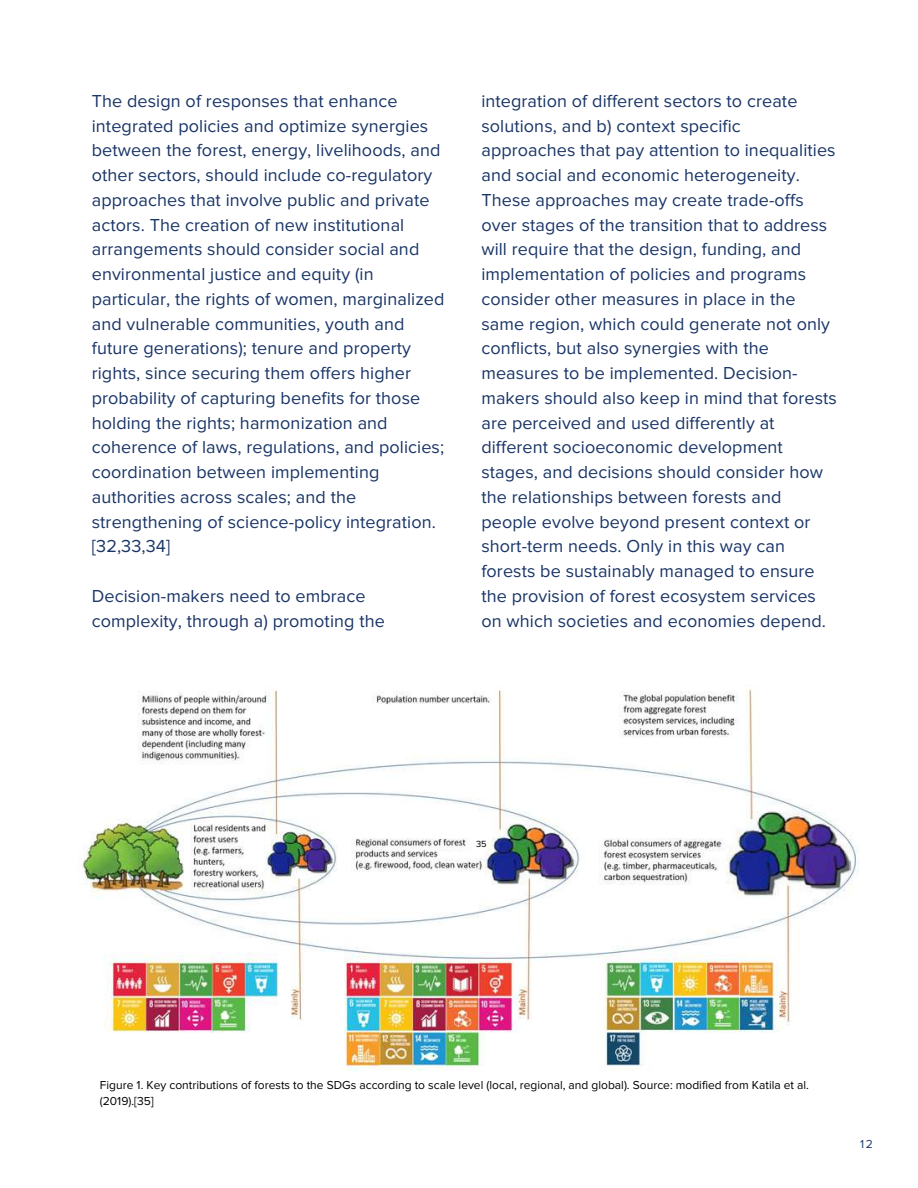
<style>
.page{position:relative;width:918px;height:1188px;background:#fff}
.page>*{position:absolute;margin:0;border:0;box-sizing:border-box;transform-origin:0 0}
.t1{font:18px/24.8px "Proxima Nova";letter-spacing:.005em;color:#1a3567}
.t2{font:12px/16px "Proxima Nova";color:#000}
.t3{font:12px "Proxima Nova";color:#1a3667}
.t4{font:9.3px "Proxima Nova";color:#000}
</style>
<div class="page">
<img style="left:77px;top:689px;width:782px;height:381px">
<p class="t1" style="left:92px;top:89px;width:354px">The design of responses that enhance integrated policies and optimize synergies between the forest, energy, livelihoods, and other sectors, should include co-regulatory approaches that involve public and private actors. The creation of new institutional arrangements should consider social and environmental justice and equity (in particular, the rights of women, marginalized and vulnerable communities, youth and future generations); tenure and property rights, since securing them offers higher probability of capturing benefits for those holding the rights; harmonization and coherence of laws, regulations, and policies; coordination between implementing authorities across scales; and the strengthening of science-policy integration. [32,33,34]</p>
<p class="t1" style="left:92px;top:584px;width:295px">Decision-makers need to embrace complexity, through a) promoting the</p>
<p class="t1" style="left:481px;top:89px;width:357px">integration of different sectors to create solutions, and b) context specific approaches that pay attention to inequalities and social and economic heterogeneity.<br>These approaches may create trade-offs over stages of the transition that to address will require that the design, funding, and implementation of policies and programs consider other measures in place in the same region, which could generate not only conflicts, but also synergies with the measures to be implemented. Decision&shy;makers should also keep in mind that forests are perceived and used differently at different socioeconomic development stages, and decisions should consider how the relationships between forests and people evolve beyond present context or short-term needs. Only in this way can forests be sustainably managed to ensure the provision of forest ecosystem services on which societies and economies depend.</p>
<p class="t4" style="left:476px;top:839px;width:12px">35</p>
<p class="t2" style="left:100px;top:1077px;width:711px">Figure 1. Key contributions of forests to the SDGs according to scale level (local, regional, and global). Source: modified from Katila et al. (2019).[35]</p>
<p class="t3" style="left:860px;top:1139px;width:14px">12</p>
</div>
